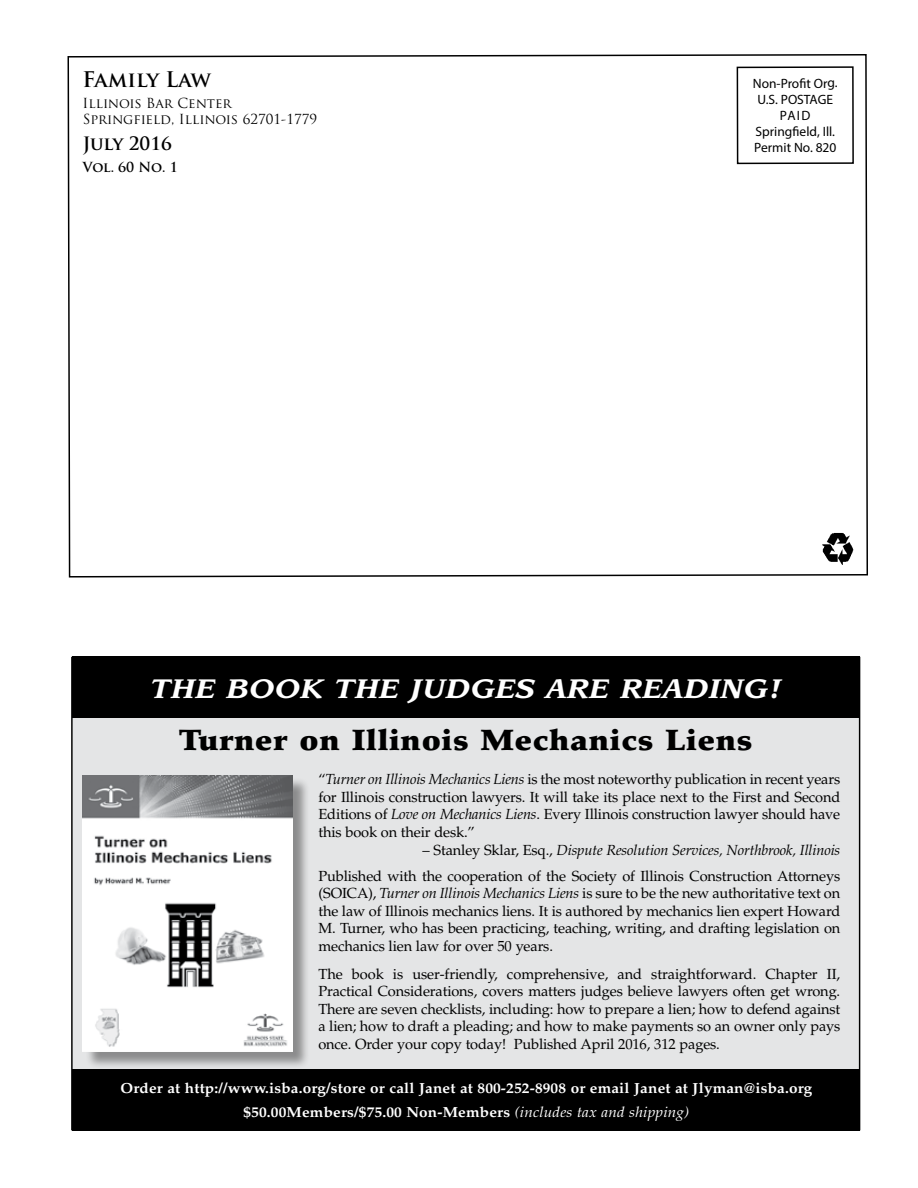
<style>
.page{position:relative;width:918px;height:1188px;background:#fff}
.page>*{position:absolute;margin:0;border:0;box-sizing:border-box;transform-origin:0 0}
.t1{font:900 29.25px "Palatino LT Std";letter-spacing:.02em;color:#000;scale:1.11 1}
.t2{font:italic 700 26.25px "Leawood Std";letter-spacing:.02em;color:#fff;scale:1.05 1}
.t3{font:700 21px "Trajan Pro";letter-spacing:-.005em;color:#000}
.t4{font:700 18px "Trajan Pro";letter-spacing:-.005em;color:#000}
.t5{font:14.55px/17.5px "Palatino LT Std";letter-spacing:-.01em;color:#000;text-align:justify}
.t6{font:700 14.55px/23.4px "Palatino LT Std";letter-spacing:.01em;color:#fff;text-align:center;scale:1.05 1}
.t7{font:13.5px/16.2px "Myriad Pro";letter-spacing:-.005em;color:#000;text-align:center}
.t8{font:13.5px/16px "Trajan Pro";letter-spacing:-.005em;color:#000}
.t9{font:700 13.5px "Trajan Pro";letter-spacing:-.01em;color:#000}
.s1{font-style:italic}
.s2{font-weight:400;font-style:italic}
</style>
<div class="page">
<svg style="left:67px;top:54px;width:801px;height:524px"></svg>
<div style="left:737px;top:66px;width:117px;height:98px;border:2px solid #000"></div>
<img style="left:813px;top:528px;width:45px;height:37px">
<div style="left:72px;top:658px;width:788px;height:472px;background:#e4e5e6"></div>
<div style="left:85px;top:777px;width:225px;height:292px;background:#000;opacity:.39"></div>
<img style="left:83px;top:775px;width:209px;height:276px">
<div style="left:73px;top:1069px;width:787px;height:61px;background:#000"></div>
<div style="left:73px;top:657px;width:787px;height:61px;background:#000"></div>
<h3 class="t3" style="left:83px;top:66px;width:130px">Family Law</h3>
<p class="t8" style="left:83px;top:95px;width:236px">Illinois Bar Center<br>Springfield, Illinois 62701-1779</p>
<p class="t4" style="left:83px;top:132px;width:91px">July 2016</p>
<p class="t9" style="left:83px;top:159px;width:97px">Vol. 60 No. 1</p>
<p class="t7" style="left:753px;top:75px;width:86px">Non-Profit Org.<br>U.S. POSTAGE<br>PAID<br>Springfield, Ill.<br>Permit No. 820</p>
<h2 class="t2" style="left:151px;top:672px;width:603px">THE BOOK THE JUDGES ARE READING!</h2>
<h1 class="t1" style="left:179px;top:723px;width:518px">Turner on Illinois Mechanics Liens</h1>
<p class="t5" style="left:318px;top:771px;width:523px">“<span class="s1">Turner on Illinois Mechanics Liens</span> is the most noteworthy publication in recent years for Illinois construction lawyers. It will take its place next to the First and Second Editions of <span class="s1">Love on Mechanics Liens</span>. Every Illinois construction lawyer should have this book on their desk.”</p>
<p class="t5" style="left:318px;top:837px;width:523px;line-height:26.2px;text-align:right">– Stanley Sklar, Esq., <span class="s1">Dispute Resolution Services, Northbrook, Illinois<br></span>Published with the cooperation of the Society of Illinois Construction Attorneys</p>
<p class="t5" style="left:318px;top:885px;width:523px">(SOICA), <span class="s1">Turner on Illinois Mechanics Liens</span> is sure to be the new authoritative text on the law of Illinois mechanics liens. It is authored by mechanics lien expert Howard M. Turner, who has been practicing, teaching, writing, and drafting legislation on mechanics lien law for over 50 years.</p>
<p class="t5" style="left:318px;top:965px;width:523px">The book is user-friendly, comprehensive, and straightforward. Chapter II, Practical Considerations, covers matters judges believe lawyers often get wrong.<br>There are seven checklists, including: how to prepare a lien; how to defend against a lien; how to draft a pleading; and how to make payments so an owner only pays once. Order your copy today! Published April 2016, 312 pages.</p>
<p class="t6" style="left:121px;top:1077px;width:660px">Order at http://www.isba.org/store or call Janet at 800-252-8908 or email Janet at Jlyman@isba.org $50.00Members/$75.00 Non-Members <span class="s2">(includes tax and shipping)</span></p>
</div>
